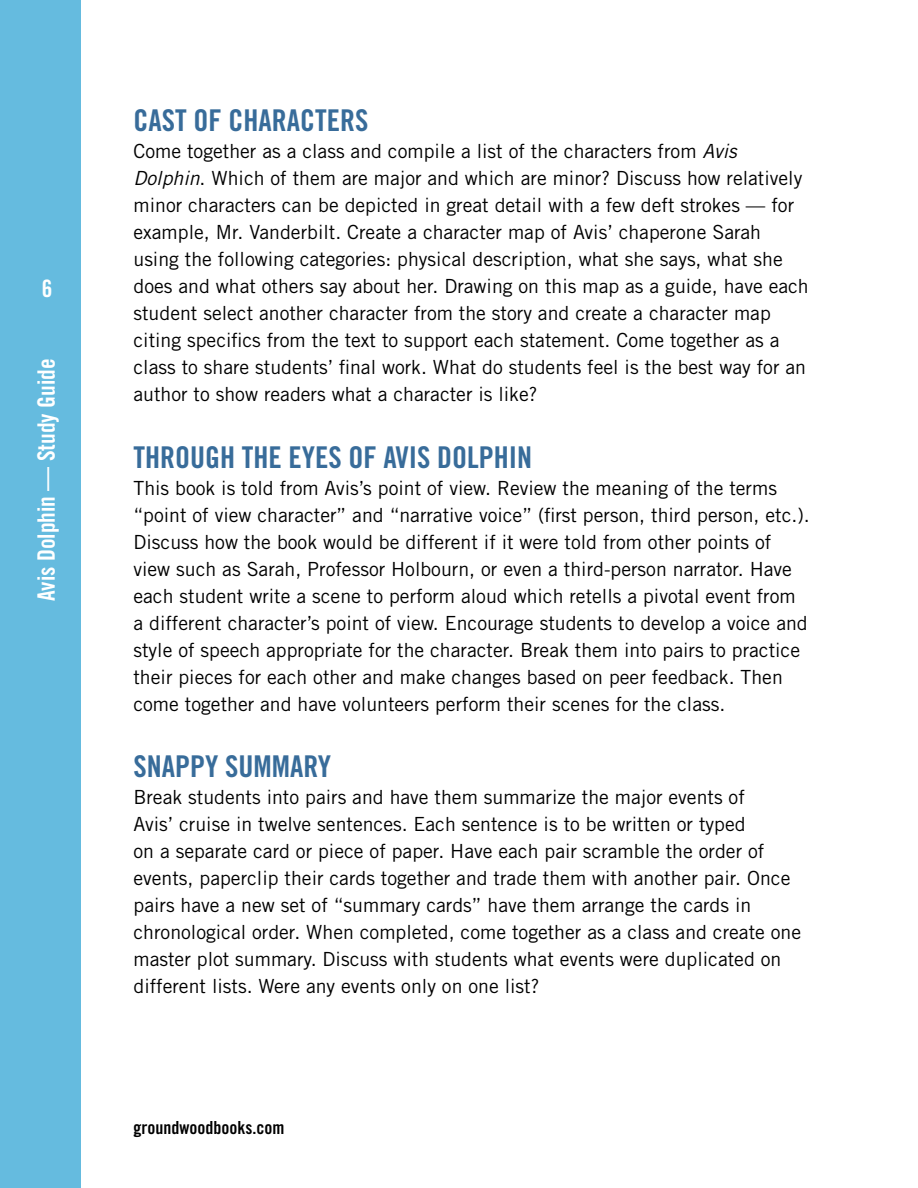
<style>
.page{position:relative;width:918px;height:1188px;background:#fff}
.page>*{position:absolute;margin:0;border:0;box-sizing:border-box;transform-origin:0 0}
.B-head{font:30px "Trade Gothic Bold Cond Twenty";color:#386c9a}
.t1{font:24px "Trade Gothic Bold Cond Twenty";color:#fff}
.Para_no_space{font:19.5px/27px "Trade Gothic";color:#000}
.t2{font:18px "Trade Gothic Bold Cond Twenty";color:#000}
.s1{font-style:italic}
</style>
<div class="page">
<div style="left:0;top:0;width:81px;height:1188px;background:#65bbdf"></div>
<p class="t1" style="left:42px;top:274px;width:12px">6</p>
<p class="t1" style="left:32px;top:601px;width:244px;rotate:-90deg">Avis Dolphin — Study Guide</p>
<p class="B-head" style="left:133px;top:102px;width:236px">CAST OF CHARACTERS</p>
<p class="Para_no_space" style="left:133px;top:137px;width:677px">Come together as a class and compile a list of the characters from <span class="s1">Avis Dolphin</span>. Which of them are major and which are minor? Discuss how relatively minor characters can be depicted in great detail with a few deft strokes — for example, Mr. Vanderbilt. Create a character map of Avis’ chaperone Sarah using the following categories: physical description, what she says, what she does and what others say about her. Drawing on this map as a guide, have each student select another character from the story and create a character map citing specifics from the text to support each statement. Come together as a class to share students’ final work. What do students feel is the best way for an author to show readers what a character is like?</p>
<p class="B-head" style="left:133px;top:439px;width:400px">THROUGH THE EYES OF AVIS DOLPHIN</p>
<p class="Para_no_space" style="left:133px;top:474px;width:678px">This book is told from Avis’s point of view. Review the meaning of the terms “point of view character” and “narrative voice” (first person, third person, etc.).<br>Discuss how the book would be different if it were told from other points of view such as Sarah, Professor Holbourn, or even a third-person narrator. Have each student write a scene to perform aloud which retells a pivotal event from a different character’s point of view. Encourage students to develop a voice and style of speech appropriate for the character. Break them into pairs to practice their pieces for each other and make changes based on peer feedback. Then come together and have volunteers perform their scenes for the class.</p>
<p class="B-head" style="left:133px;top:749px;width:199px">SNAPPY SUMMARY</p>
<p class="Para_no_space" style="left:133px;top:784px;width:669px">Break students into pairs and have them summarize the major events of<br>Avis’ cruise in twelve sentences. Each sentence is to be written or typed<br>on a separate card or piece of paper. Have each pair scramble the order of events, paperclip their cards together and trade them with another pair. Once pairs have a new set of “summary cards” have them arrange the cards in chronological order. When completed, come together as a class and create one master plot summary. Discuss with students what events were duplicated on different lists. Were any events only on one list?</p>
<p class="t2" style="left:133px;top:1117px;width:152px">groundwoodbooks.com</p>
</div>
